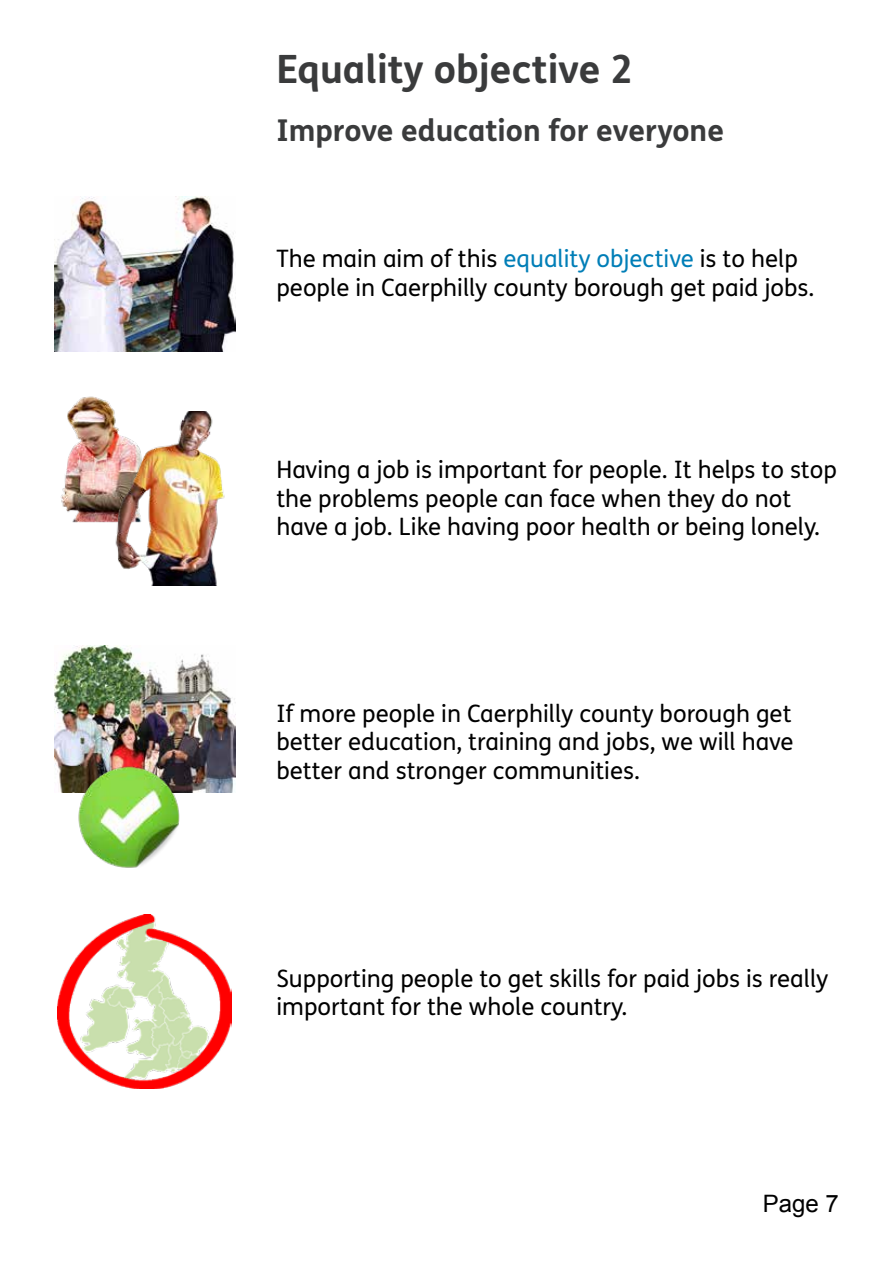
<style>
.page{position:relative;width:893px;height:1263px;background:#fff}
.page>*{position:absolute;margin:0;border:0;box-sizing:border-box;transform-origin:0 0}
.t1{font:700 39px "FS Me Pro";color:#3a3b3c}
.t2{font:700 30px "FS Me Pro";color:#3a3b3c}
.t3{font:24px/28.8px "FS Me Pro";color:#000}
.t4{font:24px "Arial";color:#000}
.s1{color:#007eb7}
</style>
<div class="page">
<img style="left:54px;top:196px;width:181px;height:156px">
<img style="left:61px;top:396px;width:54px;height:127px">
<img style="left:79px;top:411px;width:146px;height:174px">
<img style="left:54px;top:645px;width:181px;height:148px">
<img style="left:76px;top:763px;width:106px;height:105px">
<img style="left:58px;top:915px;width:174px;height:174px">
<p class="t1" style="left:276px;top:39px;width:358px">Equality objective 2</p>
<h2 class="t2" style="left:276px;top:107px;width:449px">Improve education for everyone</h2>
<p class="t3" style="left:276px;top:244px;width:539px">The main aim of this <span class="s1">equality objective</span> is to help people in Caerphilly county borough get paid jobs.</p>
<p class="t3" style="left:276px;top:454px;width:562px">Having a job is important for people. It helps to stop the problems people can face when they do not have a job. Like having poor health or being lonely.</p>
<p class="t3" style="left:276px;top:698px;width:519px;text-align:justify">If more people in Caerphilly county borough get better education, training and jobs, we will have better and stronger communities.</p>
<p class="t3" style="left:276px;top:963px;width:553px">Supporting people to get skills for paid jobs is really important for the whole country.</p>
<p class="t4" style="left:763px;top:1188px;width:78px">Page 7</p>
</div>
